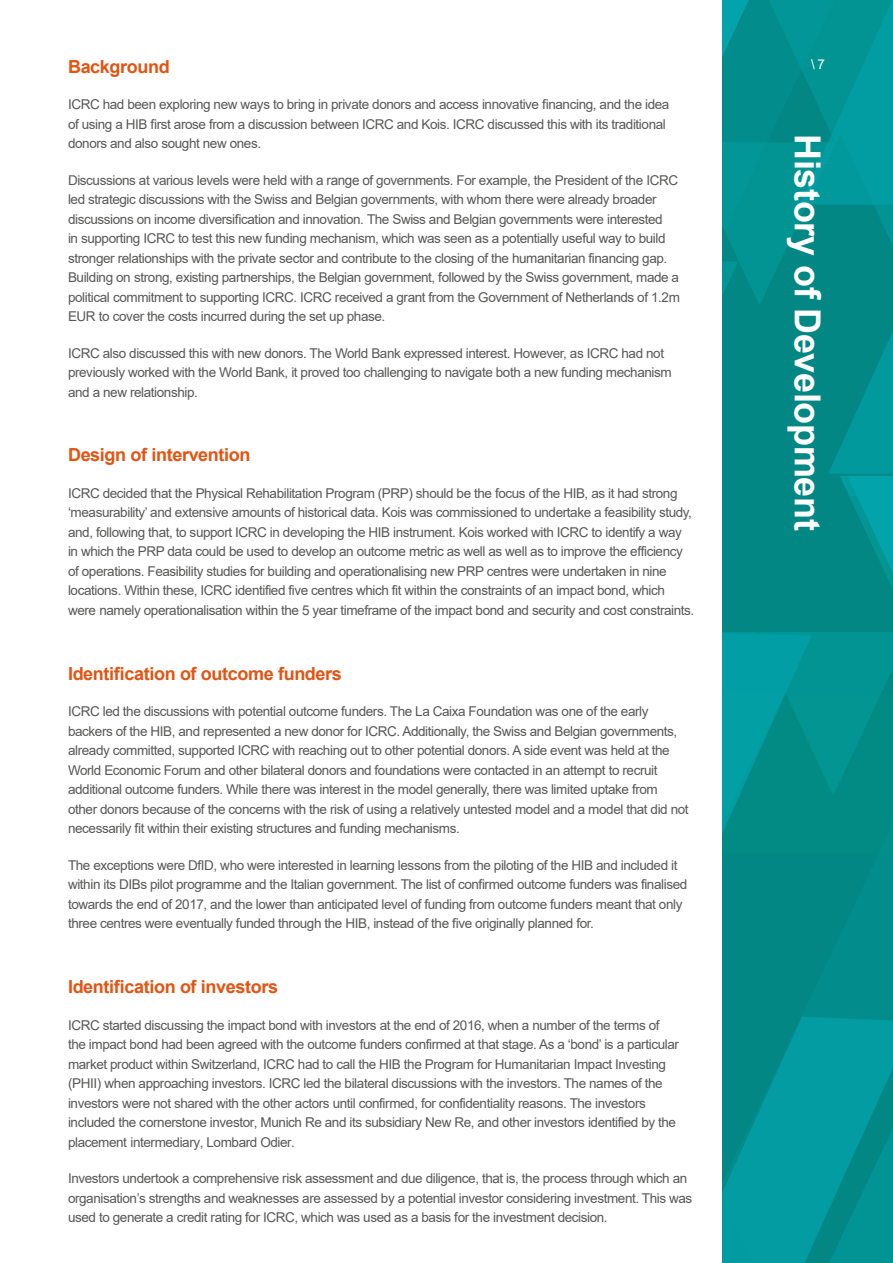
<style>
.page{position:relative;width:893px;height:1263px;background:#fff}
.page>*{position:absolute;margin:0;border:0;box-sizing:border-box;transform-origin:0 0}
.t1{font:700 36px "Arial";letter-spacing:-.01em;color:#fff}
.H2{font:700 18px "Arial";letter-spacing:-.02em;color:#e35311}
.Body_Text_SPAN{font:13.5px/19.5px "Arial";letter-spacing:-.03em;color:#575756}
.t2{font:13.5px "Arial";color:#fff}
</style>
<div class="page">
<svg style="left:722px;top:0;width:171px;height:1263px;background:#028f8e"></svg>
<h1 class="H2" style="left:68px;top:54px;width:103px">Background</h1>
<p class="t2" style="left:811px;top:55px;width:15px">\ 7</p>
<h1 class="Body_Text_SPAN" style="left:68px;top:95px;width:603px">ICRC had been exploring new ways to bring in private donors and access innovative financing, and the idea of using a HIB first arose from a discussion between ICRC and Kois. ICRC discussed this with its traditional donors and also sought new ones.</h1>
<h1 class="Body_Text_SPAN" style="left:68px;top:170px;width:613px">Discussions at various levels were held with a range of governments. For example, the President of the ICRC led strategic discussions with the Swiss and Belgian governments, with whom there were already broader discussions on income diversification and innovation. The Swiss and Belgian governments were interested<br>in supporting ICRC to test this new funding mechanism, which was seen as a potentially useful way to build stronger relationships with the private sector and contribute to the closing of the humanitarian financing gap.<br>Building on strong, existing partnerships, the Belgian government, followed by the Swiss government, made a political commitment to supporting ICRC. ICRC received a grant from the Government of Netherlands of 1.2m EUR to cover the costs incurred during the set up phase.</h1>
<h1 class="Body_Text_SPAN" style="left:68px;top:343px;width:605px">ICRC also discussed this with new donors. The World Bank expressed interest. However, as ICRC had not previously worked with the World Bank, it proved too challenging to navigate both a new funding mechanism and a new relationship.</h1>
<h1 class="t1" style="left:833px;top:134px;width:398px;rotate:90deg">History of Development</h1>
<h1 class="H2" style="left:68px;top:442px;width:184px">Design of intervention</h1>
<h1 class="Body_Text_SPAN" style="left:68px;top:483px;width:628px">ICRC decided that the Physical Rehabilitation Program (PRP) should be the focus of the HIB, as it had strong ‘measurability’ and extensive amounts of historical data. Kois was commissioned to undertake a feasibility study, and, following that, to support ICRC in developing the HIB instrument. Kois worked with ICRC to identify a way in which the PRP data could be used to develop an outcome metric as well as well as to improve the efficiency of operations. Feasibility studies for building and operationalising new PRP centres were undertaken in nine locations. Within these, ICRC identified five centres which fit within the constraints of an impact bond, which were namely operationalisation within the 5 year timeframe of the impact bond and security and cost constraints.</h1>
<h1 class="H2" style="left:68px;top:661px;width:275px">Identification of outcome funders</h1>
<h1 class="Body_Text_SPAN" style="left:68px;top:702px;width:622px">ICRC led the discussions with potential outcome funders. The La Caixa Foundation was one of the early backers of the HIB, and represented a new donor for ICRC. Additionally, the Swiss and Belgian governments, already committed, supported ICRC with reaching out to other potential donors. A side event was held at the World Economic Forum and other bilateral donors and foundations were contacted in an attempt to recruit additional outcome funders. While there was interest in the model generally, there was limited uptake from other donors because of the concerns with the risk of using a relatively untested model and a model that did not necessarily fit within their existing structures and funding mechanisms.</h1>
<h1 class="Body_Text_SPAN" style="left:68px;top:855px;width:621px">The exceptions were DfID, who were interested in learning lessons from the piloting of the HIB and included it within its DIBs pilot programme and the Italian government. The list of confirmed outcome funders was finalised towards the end of 2017, and the lower than anticipated level of funding from outcome funders meant that only three centres were eventually funded through the HIB, instead of the five originally planned for.</h1>
<h1 class="H2" style="left:68px;top:974px;width:212px">Identification of investors</h1>
<h1 class="Body_Text_SPAN" style="left:68px;top:1015px;width:612px">ICRC started discussing the impact bond with investors at the end of 2016, when a number of the terms of the impact bond had been agreed with the outcome funders confirmed at that stage. As a ‘bond’ is a particular market product within Switzerland, ICRC had to call the HIB the Program for Humanitarian Impact Investing (PHII) when approaching investors. ICRC led the bilateral discussions with the investors. The names of the investors were not shared with the other actors until confirmed, for confidentiality reasons. The investors included the cornerstone investor, Munich Re and its subsidiary New Re, and other investors identified by the placement intermediary, Lombard Odier.</h1>
<h1 class="Body_Text_SPAN" style="left:68px;top:1168px;width:626px">Investors undertook a comprehensive risk assessment and due diligence, that is, the process through which an organisation’s strengths and weaknesses are assessed by a potential investor considering investment. This was used to generate a credit rating for ICRC, which was used as a basis for the investment decision.</h1>
</div>
